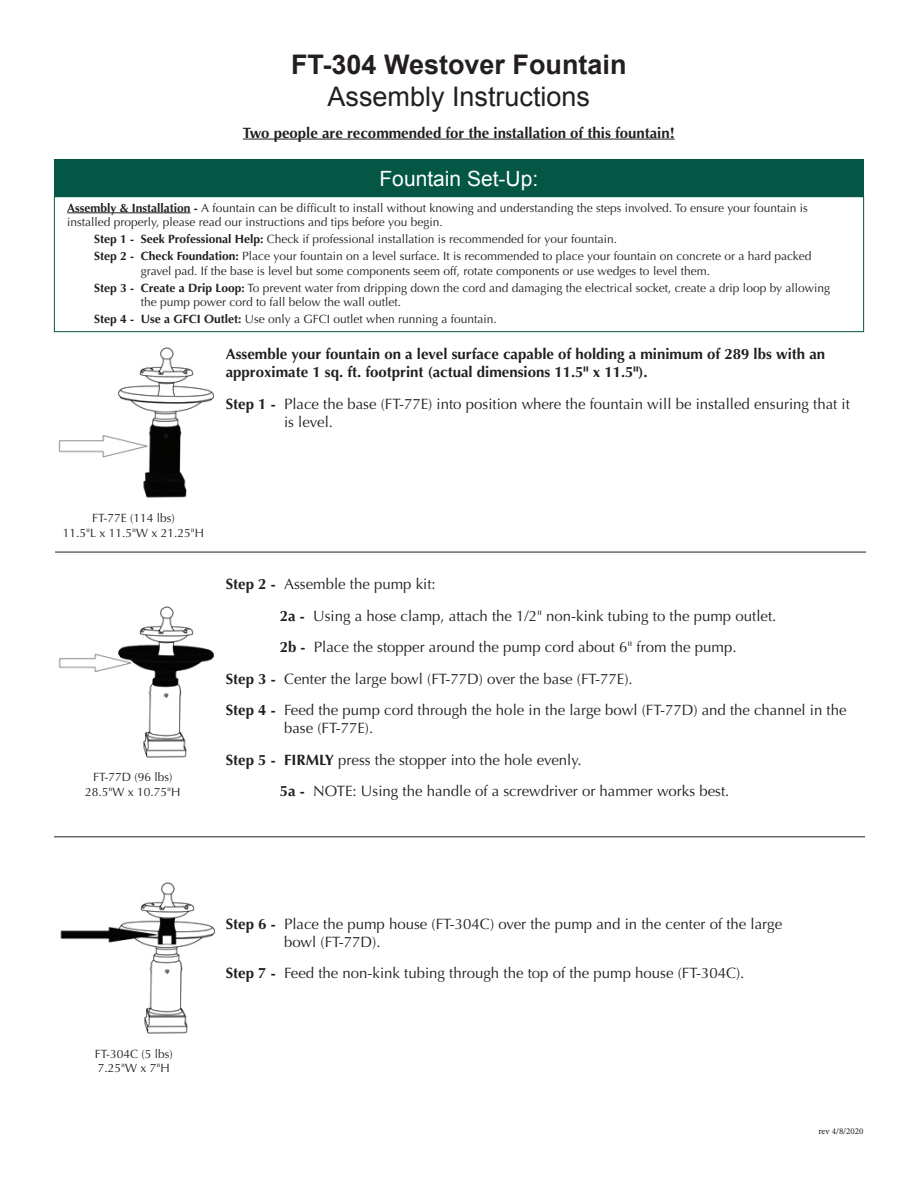
<style>
.page{position:relative;width:918px;height:1188px;background:#fff}
.page>*{position:absolute;margin:0;border:0;box-sizing:border-box;transform-origin:0 0}
.t1{font:700 27px "Arial";color:#231f20}
.t2{font:27px "Arial";color:#231f20}
.t3{font:21px "Arial";color:#fff}
.t4{font:15px/18px "Optima";color:#231f20}
.t5{font:700 15px/18px "Optima";color:#231f20}
.t6{font:12px/14.4px "Optima";color:#231f20}
.t7{font:9px "Minion Pro";color:#231f20}
.s1{font-weight:700}
</style>
<div class="page">
<hr style="left:243px;top:139px;width:432px;height:1px;background:#231f20">
<hr style="left:55px;top:552px;width:811px;height:1px;background:#231f20">
<hr style="left:54px;top:837px;width:811px;height:1px;background:#231f20">
<div style="left:54px;top:159px;width:810px;height:37px;background:#035744"></div>
<hr style="left:67px;top:213px;width:124px;height:1px;background:#231f20">
<div style="left:54px;top:196px;width:810px;height:136px;border:1px solid #035744"></div>
<img style="left:58px;top:347px;width:156px;height:151px">
<img style="left:58px;top:606px;width:156px;height:152px">
<img style="left:60px;top:882px;width:155px;height:152px">
<h1 class="t1" style="left:291px;top:46px;width:337px">FT-304 Westover Fountain</h1>
<h1 class="t2" style="left:328px;top:79px;width:264px">Assembly Instructions</h1>
<p class="t5" style="left:243px;top:124px;width:433px">Two people are recommended for the installation of this fountain!</p>
<h2 class="t3" style="left:379px;top:165px;width:160px">Fountain Set-Up:</h2>
<p class="t6" style="left:67px;top:201px;width:742px"><span class="s1">Assembly &amp; Installation -</span> A fountain can be difficult to install without knowing and understanding the steps involved. To ensure your fountain is installed properly, please read our instructions and tips before you begin.</p>
<p class="t6" style="left:94px;top:231px;width:719px;line-height:17.1px"><span class="s1">Step 1 - Seek Professional Help:</span> Check if professional installation is recommended for your fountain.<br><span class="s1">Step 2 - Check Foundation:</span> Place your fountain on a level surface. It is recommended to place your fountain on concrete or a hard packed</p>
<p class="t6" style="left:94px;top:262px;width:737px;line-height:17.1px;text-indent:47px">gravel pad. If the base is level but some components seem off, rotate components or use wedges to level them.<br><span class="s1">Step 3 - Create a Drip Loop:</span> To prevent water from dripping down the cord and damaging the electrical socket, create a drip loop by allowing</p>
<p class="t6" style="left:94px;top:294px;width:404px;line-height:17.1px;text-indent:47px">the pump power cord to fall below the wall outlet.<br><span class="s1">Step 4 - Use a GFCI Outlet:</span> Use only a GFCI outlet when running a fountain.</p>
<p class="t5" style="left:226px;top:345px;width:601px">Assemble your fountain on a level surface capable of holding a minimum of 289 lbs with an approximate 1 sq. ft. footprint (actual dimensions 11.5" x 11.5").</p>
<p class="t4" style="left:284px;top:395px;width:567px;text-indent:-58px"><span class="s1">Step 1 -</span> Place the base (FT-77E) into position where the fountain will be installed ensuring that it is level.</p>
<p class="t6" style="left:63px;top:511px;width:143px;text-align:center">FT-77E (114 lbs)<br>11.5"L x 11.5"W x 21.25"H</p>
<p class="t6" style="left:85px;top:770px;width:97px;text-align:center">FT-77D (96 lbs)<br>28.5"W x 10.75"H</p>
<p class="t4" style="left:226px;top:576px;width:212px"><span class="s1">Step 2 -</span> Assemble the pump kit:</p>
<p class="t4" style="left:280px;top:607px;width:498px"><span class="s1">2a -</span> Using a hose clamp, attach the 1/2" non-kink tubing to the pump outlet.</p>
<p class="t4" style="left:280px;top:639px;width:458px"><span class="s1">2b -</span> Place the stopper around the pump cord about 6" from the pump.</p>
<p class="t4" style="left:226px;top:670px;width:409px"><span class="s1">Step 3 -</span> Center the large bowl (FT-77D) over the base (FT-77E).</p>
<p class="t4" style="left:226px;top:702px;width:622px"><span class="s1">Step 4 -</span> Feed the pump cord through the hole in the large bowl (FT-77D) and the channel in the</p>
<p class="t4" style="left:284px;top:720px;width:91px">base (FT-77E).</p>
<p class="t4" style="left:226px;top:751px;width:358px"><span class="s1">Step 5 - FIRMLY</span> press the stopper into the hole evenly.</p>
<p class="t4" style="left:280px;top:783px;width:451px"><span class="s1">5a -</span> NOTE: Using the handle of a screwdriver or hammer works best.</p>
<p class="t6" style="left:95px;top:1046px;width:80px">FT-304C (5 lbs)<br>7.25"W x 7"H</p>
<p class="t4" style="left:284px;top:915px;width:500px;text-indent:-58px"><span class="s1">Step 6 -</span> Place the pump house (FT-304C) over the pump and in the center of the large bowl (FT-77D).</p>
<p class="t4" style="left:226px;top:964px;width:520px"><span class="s1">Step 7 -</span> Feed the non-kink tubing through the top of the pump house (FT-304C).</p>
<p class="t7" style="left:818px;top:1125px;width:47px">rev 4/8/2020</p>
</div>
